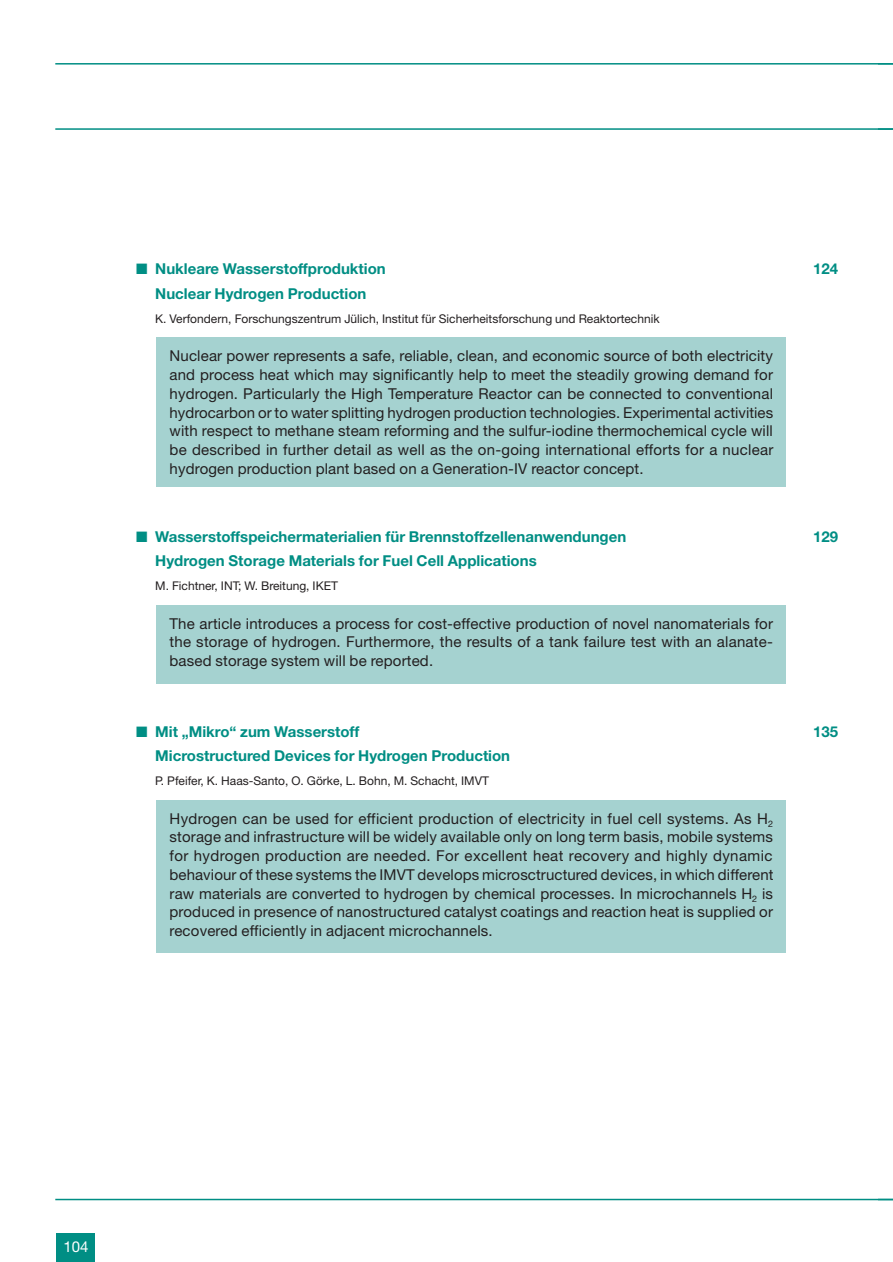
<style>
.page{position:relative;width:893px;height:1262px;background:#fff}
.page>*{position:absolute;margin:0;border:0;box-sizing:border-box;transform-origin:0 0}
.t1{font:15px/18.8px "Helvetica Neue";letter-spacing:.01em;color:#231f20;text-align:justify}
.t2{font:700 15px "Helvetica Neue";color:#008e84}
.t3{font:15px "Helvetica Neue";color:#fff}
.t4{font:12px "Helvetica Neue";color:#231f20}
</style>
<div class="page">
<hr style="left:55px;top:63px;width:837px;height:2px;background:#008e84">
<hr style="left:55px;top:128px;width:837px;height:2px;background:#008e84">
<hr style="left:55px;top:1198px;width:837px;height:2px;background:#008e84">
<div style="left:57px;top:1233px;width:38px;height:28px;background:#008e84"></div>
<div style="left:157px;top:800px;width:628px;height:152px;background:#a5d2d0"></div>
<div style="left:157px;top:605px;width:628px;height:78px;background:#a5d2d0"></div>
<div style="left:157px;top:338px;width:628px;height:149px;background:#a5d2d0"></div>
<p class="t2" style="left:136px;top:264px;width:251px">■ Nukleare Wasserstoffproduktion</p>
<p class="t2" style="left:813px;top:264px;width:27px">124</p>
<p class="t2" style="left:155px;top:288px;width:213px">Nuclear Hydrogen Production</p>
<p class="t4" style="left:155px;top:314px;width:506px">K. Verfondern, Forschungszentrum Jülich, Institut für Sicherheitsforschung und Reaktortechnik</p>
<p class="t1" style="left:169px;top:348px;width:605px">Nuclear power represents a safe, reliable, clean, and economic source of both electricity and process heat which may significantly help to meet the steadily growing demand for hydrogen. Particularly the High Temperature Reactor can be connected to conventional hydrocarbon or to water splitting hydrogen production technologies. Experimental activities with respect to methane steam reforming and the sulfur-iodine thermochemical cycle will be described in further detail as well as the on-going international efforts for a nuclear hydrogen production plant based on a Generation-IV reactor concept.</p>
<p class="t2" style="left:136px;top:531px;width:491px">■ Wasserstoffspeichermaterialien für Brennstoffzellenanwendungen</p>
<p class="t2" style="left:813px;top:531px;width:27px">129</p>
<p class="t2" style="left:155px;top:555px;width:383px">Hydrogen Storage Materials for Fuel Cell Applications</p>
<p class="t4" style="left:155px;top:582px;width:184px">M. Fichtner, INT; W. Breitung, IKET</p>
<p class="t1" style="left:169px;top:615px;width:605px">The article introduces a process for cost-effective production of novel nanomaterials for the storage of hydrogen. Furthermore, the results of a tank failure test with an alanate&shy;based storage system will be reported.</p>
<p class="t2" style="left:136px;top:726px;width:225px">■ Mit „Mikro“ zum Wasserstoff</p>
<p class="t2" style="left:813px;top:726px;width:27px">135</p>
<p class="t2" style="left:155px;top:750px;width:356px">Microstructured Devices for Hydrogen Production</p>
<p class="t4" style="left:155px;top:776px;width:335px">P. Pfeifer, K. Haas-Santo, O. Görke, L. Bohn, M. Schacht, IMVT</p>
<p class="t1" style="left:169px;top:810px;width:605px">Hydrogen can be used for efficient production of electricity in fuel cell systems. As H<sub>2 </sub>storage and infrastructure will be widely available only on long term basis, mobile systems for hydrogen production are needed. For excellent heat recovery and highly dynamic behaviour of these systems the IMVT develops microsctructured devices, in which different raw materials are converted to hydrogen by chemical processes. In microchannels H<sub>2</sub> is produced in presence of nanostructured catalyst coatings and reaction heat is supplied or recovered efficiently in adjacent microchannels.</p>
<p class="t3" style="left:63px;top:1241px;width:27px">104</p>
</div>
